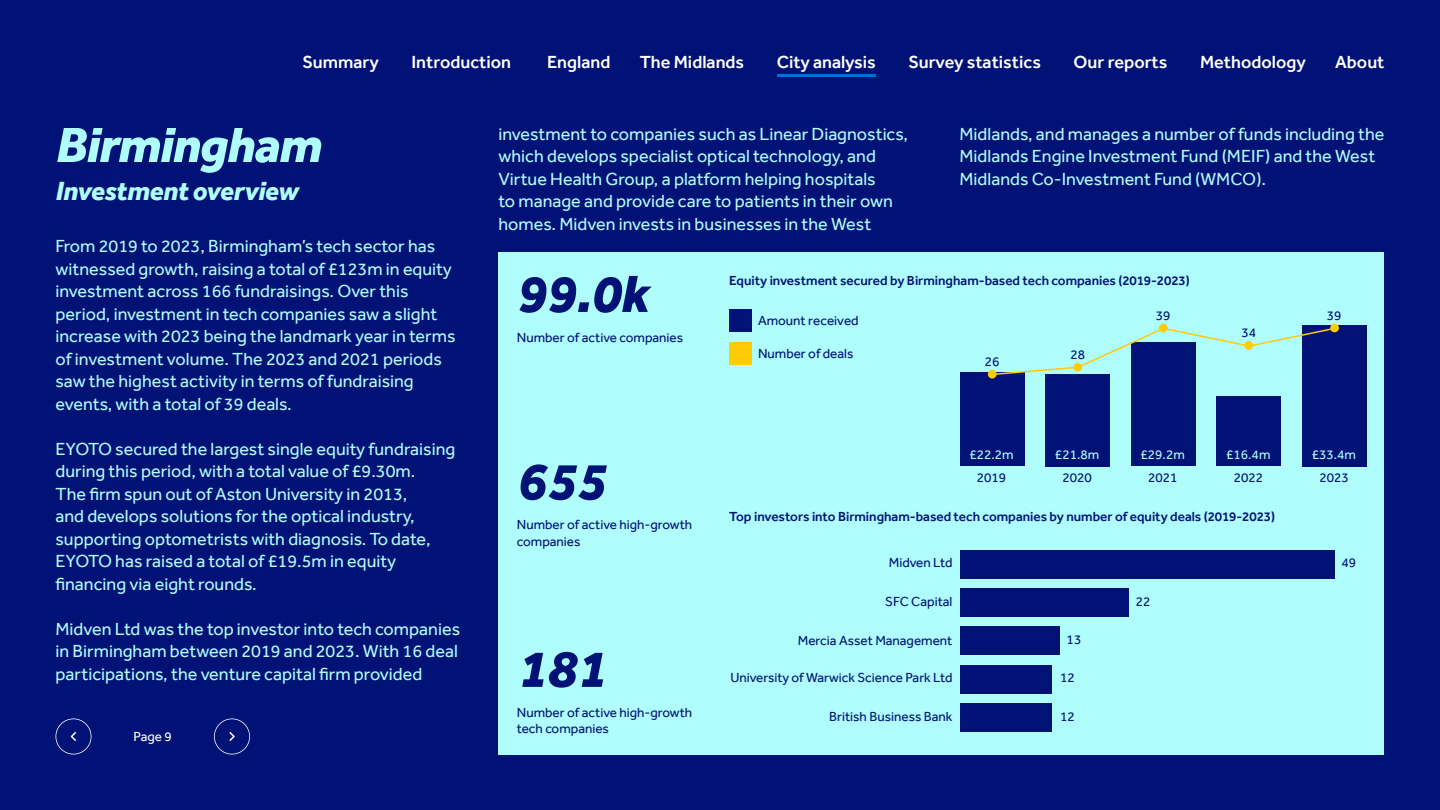
<style>
.page{position:relative;width:1440px;height:810px;background:#001276}
.page>*{position:absolute;margin:0;border:0;box-sizing:border-box;transform-origin:0 0}
.t1{font:italic 800 54px "Barclays Effra";letter-spacing:-.01em;color:#001276}
.t2{font:italic 800 51px "Barclays Effra";letter-spacing:-.02em;color:#affdfd}
.t3{font:italic 800 27px "Barclays Effra";letter-spacing:-.015em;color:#affdfd}
.t4{font:18px/22.5px "Barclays Effra";color:#affdfd}
.t5{font:500 18px "Barclays Effra";color:#fff}
.t6{font:13.5px/16.2px "Barclays Effra";color:#001276}
.t7{font:500 13.5px "Barclays Effra";color:#001276}
.t8{font:13.5px "Barclays Effra";color:#affdfd}
.t9{font:13.5px "Barclays Effra";color:#fff}
</style>
<div class="page">
<svg style="left:56px;top:718px;width:36px;height:36px"></svg>
<svg style="left:214px;top:718px;width:36px;height:36px"></svg>
<div style="left:499px;top:252px;width:885px;height:502px;background:#affdfd"></div>
<div style="left:1302px;top:325px;width:64px;height:141px;background:#001276"></div>
<div style="left:1217px;top:397px;width:64px;height:69px;background:#001276"></div>
<div style="left:1131px;top:343px;width:64px;height:123px;background:#001276"></div>
<div style="left:1046px;top:374px;width:64px;height:92px;background:#001276"></div>
<div style="left:960px;top:372px;width:64px;height:94px;background:#001276"></div>
<svg style="left:991px;top:327px;width:345px;height:49px"></svg>
<div style="left:729px;top:310px;width:22px;height:22px;background:#001276"></div>
<div style="left:729px;top:343px;width:22px;height:22px;background:#ffcb05"></div>
<div style="left:988px;top:370px;width:9px;height:9px;background:#ffcb05;border-radius:50%"></div>
<div style="left:1073px;top:363px;width:9px;height:9px;background:#ffcb05;border-radius:50%"></div>
<div style="left:1159px;top:324px;width:9px;height:8px;background:#ffcb05;border-radius:50%"></div>
<div style="left:1244px;top:341px;width:9px;height:9px;background:#ffcb05;border-radius:50%"></div>
<div style="left:1330px;top:324px;width:9px;height:8px;background:#ffcb05;border-radius:50%"></div>
<div style="left:960px;top:703px;width:92px;height:29px;background:#001276"></div>
<div style="left:960px;top:665px;width:92px;height:29px;background:#001276"></div>
<div style="left:960px;top:626px;width:99px;height:29px;background:#001276"></div>
<div style="left:960px;top:588px;width:168px;height:29px;background:#001276"></div>
<div style="left:960px;top:550px;width:375px;height:29px;background:#001276"></div>
<hr style="left:777px;top:74px;width:99px;height:3px;background:#006de3">
<p class="t5" style="left:303px;top:51px;width:78px">Summary</p>
<p class="t5" style="left:411px;top:51px;width:101px">Introduction</p>
<p class="t5" style="left:547px;top:51px;width:65px">England</p>
<p class="t5" style="left:640px;top:51px;width:106px">The Midlands</p>
<p class="t5" style="left:777px;top:51px;width:101px">City analysis</p>
<p class="t5" style="left:908px;top:51px;width:134px">Survey statistics</p>
<p class="t5" style="left:1074px;top:51px;width:95px">Our reports</p>
<p class="t5" style="left:1200px;top:51px;width:107px">Methodology</p>
<p class="t5" style="left:1335px;top:51px;width:51px">About</p>
<h2 class="t2" style="left:56px;top:115px;width:268px">Birmingham</h2>
<h3 class="t3" style="left:56px;top:174px;width:245px">Investment overview</h3>
<p class="t4" style="left:56px;top:235px;width:402px">From 2019 to 2023, Birmingham’s tech sector has witnessed growth, raising a total of £123m in equity investment across 166 fundraisings. Over this period, investment in tech companies saw a slight increase with 2023 being the landmark year in terms of investment volume. The 2023 and 2021 periods saw the highest activity in terms of fundraising events, with a total of 39 deals.</p>
<p class="t4" style="left:56px;top:437px;width:401px">EYOTO secured the largest single equity fundraising during this period, with a total value of £9.30m.<br>The firm spun out of Aston University in 2013,<br>and develops solutions for the optical industry, supporting optometrists with diagnosis. To date, EYOTO has raised a total of £19.5m in equity financing via eight rounds.</p>
<p class="t4" style="left:56px;top:617px;width:406px">Midven Ltd was the top investor into tech companies in Birmingham between 2019 and 2023. With 16 deal participations, the venture capital firm provided</p>
<p class="t9" style="left:134px;top:729px;width:40px">Page 9</p>
<p class="t4" style="left:498px;top:122px;width:411px">investment to companies such as Linear Diagnostics, which develops specialist optical technology, and Virtue Health Group, a platform helping hospitals<br>to manage and provide care to patients in their own homes. Midven invests in businesses in the West</p>
<p class="t4" style="left:959px;top:122px;width:427px">Midlands, and manages a number of funds including the<br>Midlands Engine Investment Fund (MEIF) and the West<br>Midlands Co-Investment Fund (WMCO).</p>
<h1 class="t1" style="left:517px;top:262px;width:134px">99.0k</h1>
<p class="t6" style="left:517px;top:329px;width:168px">Number of active companies</p>
<h1 class="t1" style="left:517px;top:449px;width:91px">655</h1>
<p class="t6" style="left:517px;top:517px;width:177px">Number of active high-growth companies</p>
<h1 class="t1" style="left:517px;top:637px;width:91px">181</h1>
<p class="t6" style="left:517px;top:704px;width:177px">Number of active high-growth tech companies</p>
<p class="t7" style="left:729px;top:272px;width:462px">Equity investment secured by Birmingham-based tech companies (2019-2023)</p>
<p class="t6" style="left:758px;top:312px;width:102px">Amount received</p>
<p class="t6" style="left:758px;top:345px;width:97px">Number of deals</p>
<p class="t6" style="left:985px;top:353px;width:16px">26</p>
<p class="t6" style="left:1070px;top:346px;width:16px">28</p>
<p class="t6" style="left:1156px;top:307px;width:16px">39</p>
<p class="t6" style="left:1241px;top:325px;width:16px">34</p>
<p class="t6" style="left:1327px;top:307px;width:16px">39</p>
<p class="t8" style="left:969px;top:446px;width:46px">£22.2m</p>
<p class="t8" style="left:1055px;top:446px;width:46px">£21.8m</p>
<p class="t8" style="left:1141px;top:446px;width:46px">£29.2m</p>
<p class="t8" style="left:1226px;top:446px;width:46px">£16.4m</p>
<p class="t8" style="left:1312px;top:446px;width:46px">£33.4m</p>
<p class="t6" style="left:977px;top:469px;width:31px">2019</p>
<p class="t6" style="left:1063px;top:469px;width:31px">2020</p>
<p class="t6" style="left:1148px;top:469px;width:31px">2021</p>
<p class="t6" style="left:1234px;top:469px;width:31px">2022</p>
<p class="t6" style="left:1320px;top:469px;width:31px">2023</p>
<p class="t7" style="left:729px;top:509px;width:548px">Top investors into Birmingham-based tech companies by number of equity deals (2019-2023)</p>
<p class="t6" style="left:889px;top:555px;width:65px">Midven Ltd</p>
<p class="t6" style="left:885px;top:593px;width:69px">SFC Capital</p>
<p class="t6" style="left:798px;top:633px;width:156px">Mercia Asset Management</p>
<p class="t6" style="left:730px;top:670px;width:224px">University of Warwick Science Park Ltd</p>
<p class="t6" style="left:829px;top:708px;width:125px">British Business Bank</p>
<p class="t6" style="left:1067px;top:631px;width:16px">13</p>
<p class="t6" style="left:1060px;top:670px;width:16px">12</p>
<p class="t6" style="left:1060px;top:708px;width:16px">12</p>
<p class="t6" style="left:1136px;top:593px;width:16px">22</p>
<p class="t6" style="left:1342px;top:555px;width:16px">49</p>
</div>
